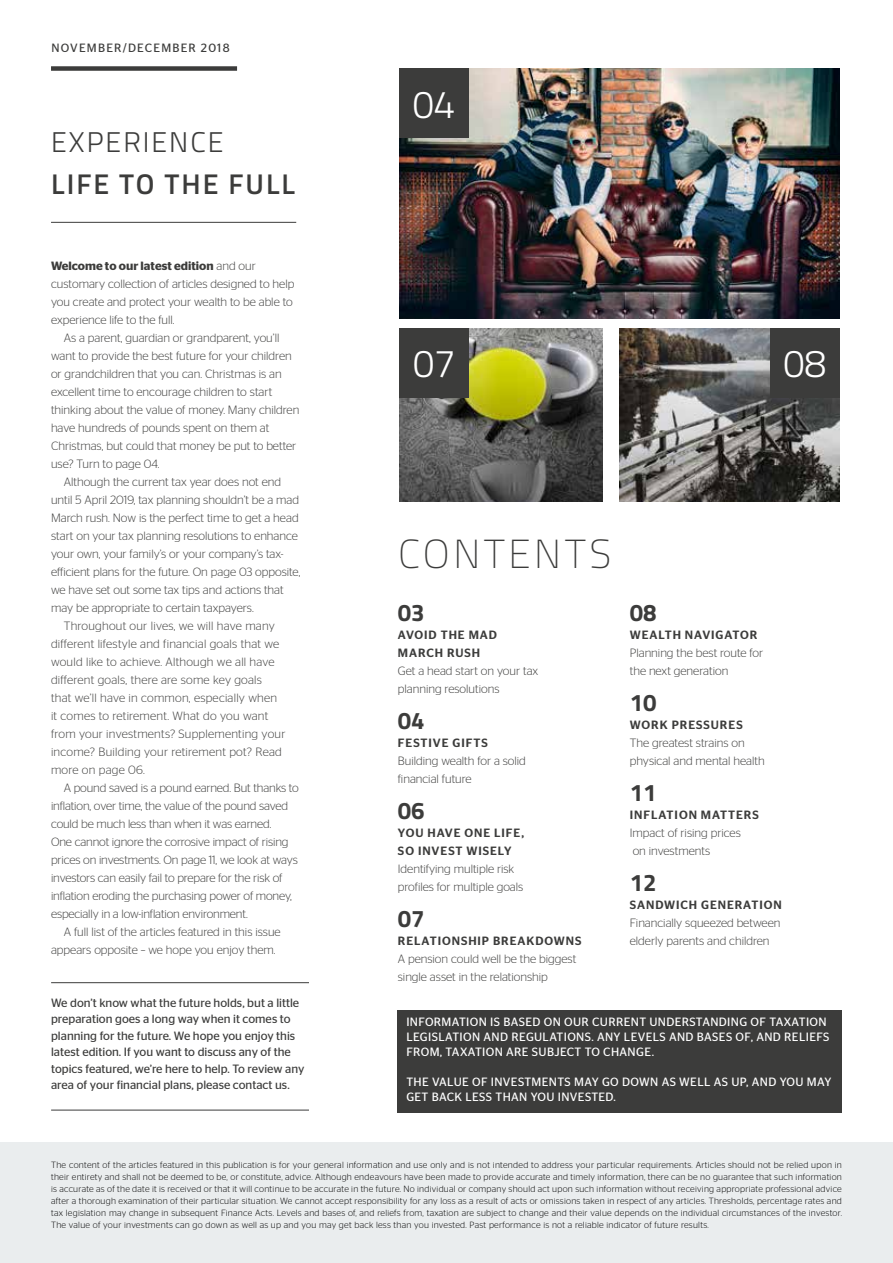
<style>
.page{position:relative;width:893px;height:1263px;background:#fff}
.page>*{position:absolute;margin:0;border:0;box-sizing:border-box;transform-origin:0 0}
.t1{font:100 40.5px "Titillium";letter-spacing:.085em;color:#3c3c3b}
.t2{font:300 39px "Titillium";color:#fff}
.t3{font:600 28.5px "Titillium";letter-spacing:.07em;color:#3c3c3b}
.t4{font:300 28.5px "Titillium";letter-spacing:.07em;color:#3c3c3b}
.t5{font:700 24px "Titillium";color:#3c3c3b}
.t6{font:300 12px/18px "Stag Sans";color:#3c3c3b}
.t7{font:300 12px "Stag Sans";letter-spacing:.02em;color:#3c3c3b}
.t8{font:12px/16.5px "Stag Sans";color:#3c3c3b}
.t9{font:12px/15px "Stag Sans";letter-spacing:.03em;color:#fff}
.t10{font:500 12px/18px "Stag Sans";letter-spacing:.08em;color:#3c3c3b}
.t11{font:12px "Stag Sans";letter-spacing:.1em;color:#3c3c3b}
.t12{font:300 9px/12px "Stag Sans";letter-spacing:.03em;color:#000;text-align:justify}
.s1{font-weight:600}
</style>
<div class="page">
<div style="left:0;top:1142px;width:893px;height:121px;background:#eaedee"></div>
<div style="left:398px;top:1010px;width:444px;height:102px;background:#3c3c3b"></div>
<img style="left:399px;top:69px;width:440px;height:250px">
<img style="left:399px;top:328px;width:203px;height:174px">
<img style="left:619px;top:328px;width:220px;height:174px">
<div style="left:399px;top:69px;width:70px;height:69px;background:#3c3c3b"></div>
<div style="left:399px;top:328px;width:70px;height:69px;background:#3c3c3b"></div>
<div style="left:770px;top:328px;width:69px;height:69px;background:#3c3c3b"></div>
<hr style="left:51px;top:222px;width:245px;height:1px;background:#3c3c3b">
<div style="left:51px;top:66px;width:186px;height:5px;background:#3c3c3b"></div>
<hr style="left:51px;top:982px;width:258px;height:1px;background:#3c3c3b">
<hr style="left:51px;top:1110px;width:258px;height:1px;background:#3c3c3b">
<p class="t11" style="left:52px;top:41px;width:179px">NOVEMBER/DECEMBER 2018</p>
<h3 class="t4" style="left:51px;top:122px;width:174px">EXPERIENCE</h3>
<h3 class="t3" style="left:51px;top:163px;width:245px">LIFE TO THE FULL</h3>
<p class="t6" style="left:51px;top:257px;width:245px"><span class="s1">Welcome to our latest edition</span> and our customary collection of articles designed to help you create and protect your wealth to be able to experience life to the full.</p>
<p class="t6" style="left:64px;top:329px;width:217px">As a parent, guardian or grandparent, you’ll</p>
<p class="t6" style="left:51px;top:347px;width:242px">want to provide the best future for your children</p>
<p class="t6" style="left:51px;top:365px;width:232px">or grandchildren that you can. Christmas is an</p>
<p class="t6" style="left:51px;top:383px;width:223px">excellent time to encourage children to start</p>
<p class="t6" style="left:51px;top:401px;width:250px">thinking about the value of money. Many children</p>
<p class="t6" style="left:51px;top:419px;width:220px">have hundreds of pounds spent on them at</p>
<p class="t6" style="left:51px;top:437px;width:247px">Christmas, but could that money be put to better</p>
<p class="t6" style="left:51px;top:455px;width:110px">use? Turn to page 04.</p>
<p class="t6" style="left:64px;top:473px;width:219px">Although the current tax year does not end</p>
<p class="t6" style="left:51px;top:491px;width:250px">until 5 April 2019, tax planning shouldn’t be a mad</p>
<p class="t6" style="left:51px;top:509px;width:249px">March rush. Now is the perfect time to get a head</p>
<p class="t6" style="left:51px;top:527px;width:249px">start on your tax planning resolutions to enhance</p>
<p class="t6" style="left:51px;top:545px;width:234px">your own, your family’s or your company’s tax-</p>
<p class="t6" style="left:51px;top:563px;width:251px">efficient plans for the future. On page 03 opposite,</p>
<p class="t6" style="left:51px;top:581px;width:234px">we have set out some tax tips and actions that</p>
<p class="t6" style="left:51px;top:599px;width:204px">may be appropriate to certain taxpayers.</p>
<p class="t7" style="left:64px;top:619px;width:213px">Throughout our lives, we will have many</p>
<p class="t7" style="left:51px;top:637px;width:230px">different lifestyle and financial goals that we</p>
<p class="t7" style="left:51px;top:655px;width:225px">would like to achieve. Although we all have</p>
<p class="t7" style="left:51px;top:673px;width:212px">different goals, there are some key goals</p>
<p class="t7" style="left:51px;top:691px;width:228px">that we’ll have in common, especially when</p>
<p class="t7" style="left:51px;top:709px;width:219px">it comes to retirement. What do you want</p>
<p class="t7" style="left:51px;top:727px;width:236px">from your investments? Supplementing your</p>
<p class="t7" style="left:51px;top:745px;width:232px">income? Building your retirement pot? Read</p>
<p class="t7" style="left:51px;top:763px;width:95px">more on page 06.</p>
<p class="t6" style="left:64px;top:779px;width:237px">A pound saved is a pound earned. But thanks to</p>
<p class="t6" style="left:51px;top:797px;width:239px">inflation, over time, the value of the pound saved</p>
<p class="t6" style="left:51px;top:815px;width:222px">could be much less than when it was earned.</p>
<p class="t6" style="left:51px;top:833px;width:239px">One cannot ignore the corrosive impact of rising</p>
<p class="t6" style="left:51px;top:851px;width:248px">prices on investments. On page 11, we look at ways</p>
<p class="t6" style="left:51px;top:869px;width:233px">investors can easily fail to prepare for the risk of</p>
<p class="t6" style="left:51px;top:887px;width:242px">inflation eroding the purchasing power of money,</p>
<p class="t6" style="left:51px;top:905px;width:198px">especially in a low-inflation environment.</p>
<p class="t6" style="left:64px;top:923px;width:218px">A full list of the articles featured in this issue</p>
<p class="t6" style="left:51px;top:941px;width:226px">appears opposite – we hope you enjoy them.</p>
<p class="t8" style="left:51px;top:994px;width:255px">We don’t know what the future holds, but a little preparation goes a long way when it comes to planning for the future. We hope you enjoy this latest edition. If you want to discuss any of the topics featured, we’re here to help. To review any area of your financial plans, please contact us.</p>
<h2 class="t2" style="left:413px;top:76px;width:44px">04</h2>
<h2 class="t2" style="left:413px;top:335px;width:44px">07</h2>
<h2 class="t2" style="left:783px;top:335px;width:44px">08</h2>
<h1 class="t1" style="left:398px;top:525px;width:215px">CONTENTS</h1>
<h3 class="t5" style="left:398px;top:594px;width:28px">03</h3>
<p class="t10" style="left:398px;top:626px;width:101px">AVOID THE MAD<br>MARCH RUSH</p>
<p class="t6" style="left:398px;top:662px;width:142px">Get a head start on your tax planning resolutions</p>
<h3 class="t5" style="left:398px;top:702px;width:28px">04</h3>
<p class="t10" style="left:398px;top:734px;width:91px">FESTIVE GIFTS</p>
<p class="t6" style="left:398px;top:752px;width:130px">Building wealth for a solid financial future</p>
<h3 class="t5" style="left:398px;top:792px;width:28px">06</h3>
<p class="t10" style="left:398px;top:824px;width:128px">YOU HAVE ONE LIFE,<br>SO INVEST WISELY</p>
<p class="t6" style="left:398px;top:860px;width:127px">Identifying multiple risk profiles for multiple goals</p>
<h3 class="t5" style="left:398px;top:900px;width:28px">07</h3>
<p class="t10" style="left:398px;top:932px;width:185px">RELATIONSHIP BREAKDOWNS</p>
<p class="t6" style="left:398px;top:950px;width:180px">A pension could well be the biggest single asset in the relationship</p>
<h3 class="t5" style="left:630px;top:594px;width:28px">08</h3>
<p class="t10" style="left:630px;top:626px;width:129px">WEALTH NAVIGATOR</p>
<p class="t6" style="left:630px;top:644px;width:135px">Planning the best route for the next generation</p>
<h3 class="t5" style="left:630px;top:684px;width:28px">10</h3>
<p class="t10" style="left:630px;top:716px;width:114px">WORK PRESSURES</p>
<p class="t6" style="left:630px;top:734px;width:136px">The greatest strains on physical and mental health</p>
<h3 class="t5" style="left:630px;top:774px;width:28px">11</h3>
<p class="t10" style="left:630px;top:806px;width:131px">INFLATION MATTERS</p>
<p class="t6" style="left:630px;top:824px;width:113px">Impact of rising prices on investments</p>
<h3 class="t5" style="left:630px;top:864px;width:28px">12</h3>
<p class="t10" style="left:630px;top:896px;width:153px">SANDWICH GENERATION</p>
<p class="t6" style="left:630px;top:914px;width:152px">Financially squeezed between elderly parents and children</p>
<p class="t9" style="left:406px;top:1014px;width:425px">INFORMATION IS BASED ON OUR CURRENT UNDERSTANDING OF TAXATION<br>LEGISLATION AND REGULATIONS. ANY LEVELS AND BASES OF, AND RELIEFS<br>FROM, TAXATION ARE SUBJECT TO CHANGE.</p>
<p class="t9" style="left:406px;top:1074px;width:426px">THE VALUE OF INVESTMENTS MAY GO DOWN AS WELL AS UP, AND YOU MAY<br>GET BACK LESS THAN YOU INVESTED.</p>
<p class="t12" style="left:51px;top:1159px;width:792px">The content of the articles featured in this publication is for your general information and use only and is not intended to address your particular requirements. Articles should not be relied upon in their entirety and shall not be deemed to be, or constitute, advice. Although endeavours have been made to provide accurate and timely information, there can be no guarantee that such information is accurate as of the date it is received or that it will continue to be accurate in the future. No individual or company should act upon such information without receiving appropriate professional advice after a thorough examination of their particular situation. We cannot accept responsibility for any loss as a result of acts or omissions taken in respect of any articles. Thresholds, percentage rates and tax legislation may change in subsequent Finance Acts. Levels and bases of, and reliefs from, taxation are subject to change and their value depends on the individual circumstances of the investor.<br>The value of your investments can go down as well as up and you may get back less than you invested. Past performance is not a reliable indicator of future results.</p>
</div>
